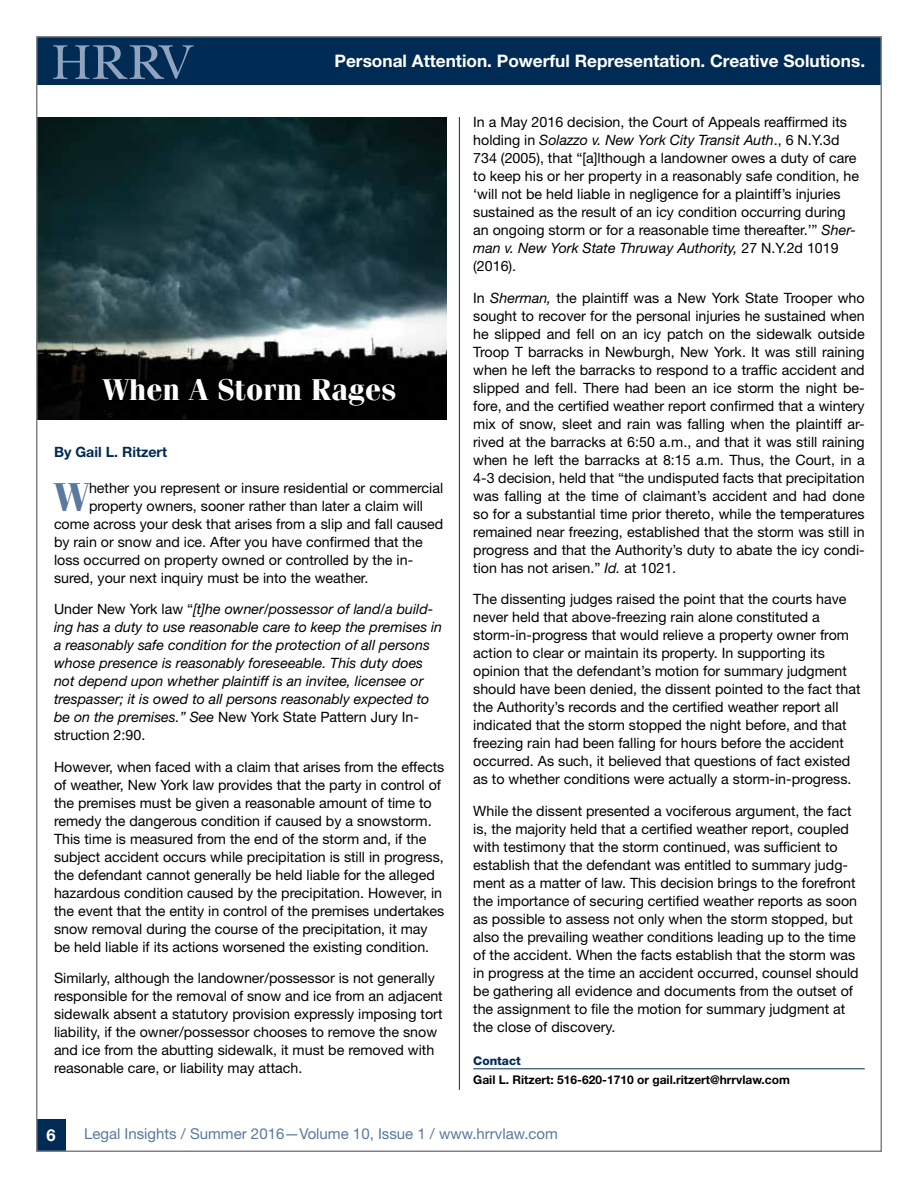
<style>
.page{position:relative;width:918px;height:1188px;background:#fff}
.page>*{position:absolute;margin:0;border:0;box-sizing:border-box;transform-origin:0 0}
.t1{font:700 40.2px "Fenice";color:#59799d}
.t2{font:700 30px "Fenice";color:#fff}
.t3{font:700 17.25px "Helvetica Neue LT Std";color:#fff}
.t4{font:700 16.5px "Helvetica Neue LT Std";color:#fff}
.t5{font:15px "Helvetica Neue LT Std";color:#59799d}
.t6{font:14.25px/18px "Helvetica Neue LT Std";color:#000}
.t7{font:italic 14.25px/18px "Helvetica Neue LT Std";color:#000}
.t8{font:700 14.25px "Helvetica Neue LT Std";color:#002b54}
.t9{font:700 12px "Helvetica Neue LT Std";color:#000}
.t10{font:800 12px "Helvetica Neue LT Std";color:#002b54}
.s1{font-style:normal}
.s2{font-style:italic}
</style>
<div class="page">
<div style="left:37px;top:1119px;width:29px;height:32px;background:#002b54"></div>
<div style="left:36px;top:36px;width:846px;height:49px;background:#002b54"></div>
<svg style="left:53px;top:45px;width:141px;height:34px"></svg>
<hr style="left:459px;top:117px;width:1px;height:973px;background:#002b54">
<img style="left:39px;top:117px;width:408px;height:302px">
<hr style="left:473px;top:1068px;width:392px;height:1px;background:#002b54">
<p class="t3" style="left:335px;top:50px;width:532px">Personal Attention. Powerful Representation. Creative Solutions.</p>
<h2 class="t2" style="left:103px;top:372px;width:295px">When A Storm Rages</h2>
<p class="t8" style="left:54px;top:443px;width:115px">By Gail L. Ritzert</p>
<h1 class="t1" style="left:54px;top:472px;width:37px">W</h1>
<p class="t6" style="left:89px;top:478px;width:356px">hether you represent or insure residential or commercial</p>
<p class="t6" style="left:89px;top:496px;width:336px">property owners, sooner rather than later a claim will</p>
<p class="t6" style="left:54px;top:514px;width:391px">come across your desk that arises from a slip and fall caused</p>
<p class="t6" style="left:54px;top:532px;width:370px">by rain or snow and ice. After you have confirmed that the</p>
<p class="t6" style="left:54px;top:550px;width:361px">loss occurred on property owned or controlled by the in-</p>
<p class="t6" style="left:54px;top:568px;width:316px">sured, your next inquiry must be into the weather.</p>
<p class="t7" style="left:54px;top:600px;width:390px"><span class="s1">Under New York law “</span>[t]he owner/possessor of land/a build&shy;ing has a duty to use reasonable care to keep the premises in a reasonably safe condition for the protection of all persons whose presence is reasonably foreseeable. This duty does not depend upon whether plaintiff is an invitee, licensee or trespasser; it is owed to all persons reasonably expected to be on the premises.” See <span class="s1">New York State Pattern Jury In&shy;struction 2:90.</span></p>
<p class="t6" style="left:54px;top:757px;width:392px">However, when faced with a claim that arises from the effects of weather, New York law provides that the party in control of the premises must be given a reasonable amount of time to remedy the dangerous condition if caused by a snowstorm.<br>This time is measured from the end of the storm and, if the subject accident occurs while precipitation is still in progress, the defendant cannot generally be held liable for the alleged hazardous condition caused by the precipitation. However, in the event that the entity in control of the premises undertakes snow removal during the course of the precipitation, it may be held liable if its actions worsened the existing condition.</p>
<p class="t6" style="left:54px;top:969px;width:390px">Similarly, although the landowner/possessor is not generally responsible for the removal of snow and ice from an adjacent sidewalk absent a statutory provision expressly imposing tort liability, if the owner/possessor chooses to remove the snow and ice from the abutting sidewalk, it must be removed with reasonable care, or liability may attach.</p>
<p class="t6" style="left:473px;top:113px;width:387px">In a May 2016 decision, the Court of Appeals reaffirmed its holding in <span class="s2">Solazzo v. New York City Transit Auth</span>., 6 N.Y.3d 734 (2005), that “[a]lthough a landowner owes a duty of care to keep his or her property in a reasonably safe condition, he ‘will not be held liable in negligence for a plaintiff’s injuries sustained as the result of an icy condition occurring during an ongoing storm or for a reasonable time thereafter.’” <span class="s2">Sher&shy;man v. New York State Thruway Authority,</span> 27 N.Y.2d 1019 (2016).</p>
<p class="t6" style="left:473px;top:288px;width:393px;text-align:justify">In <span class="s2">Sherman,</span> the plaintiff was a New York State Trooper who sought to recover for the personal injuries he sustained when he slipped and fell on an icy patch on the sidewalk outside Troop T barracks in Newburgh, New York. It was still raining when he left the barracks to respond to a traffic accident and slipped and fell. There had been an ice storm the night be&shy;fore, and the certified weather report confirmed that a wintery mix of snow, sleet and rain was falling when the plaintiff ar&shy;rived at the barracks at 6:50 a.m., and that it was still raining when he left the barracks at 8:15 a.m. Thus, the Court, in a 4-3 decision, held that “the undisputed facts that precipitation was falling at the time of claimant’s accident and had done so for a substantial time prior thereto, while the temperatures remained near freezing, established that the storm was still in progress and that the Authority’s duty to abate the icy condi&shy;tion has not arisen.” <span class="s2">Id.</span> at 1021.</p>
<p class="t6" style="left:473px;top:590px;width:389px">The dissenting judges raised the point that the courts have never held that above-freezing rain alone constituted a storm-in-progress that would relieve a property owner from action to clear or maintain its property. In supporting its opinion that the defendant’s motion for summary judgment should have been denied, the dissent pointed to the fact that the Authority’s records and the certified weather report all indicated that the storm stopped the night before, and that freezing rain had been falling for hours before the accident occurred. As such, it believed that questions of fact existed as to whether conditions were actually a storm-in-progress.</p>
<p class="t6" style="left:473px;top:801px;width:387px">While the dissent presented a vociferous argument, the fact is, the majority held that a certified weather report, coupled with testimony that the storm continued, was sufficient to establish that the defendant was entitled to summary judg&shy;ment as a matter of law. This decision brings to the forefront the importance of securing certified weather reports as soon as possible to assess not only when the storm stopped, but also the prevailing weather conditions leading up to the time of the accident. When the facts establish that the storm was in progress at the time an accident occurred, counsel should be gathering all evidence and documents from the outset of the assignment to file the motion for summary judgment at the close of discovery.</p>
<p class="t10" style="left:473px;top:1053px;width:49px">Contact</p>
<p class="t9" style="left:473px;top:1072px;width:318px">Gail L. Ritzert: 516-620-1710 or gail.ritzert@hrrvlaw.com</p>
<p class="t4" style="left:47px;top:1125px;width:11px">6</p>
<p class="t5" style="left:84px;top:1124px;width:475px">Legal Insights / Summer 2016—Volume 10, Issue 1 / www.hrrvlaw.com</p>
</div>
